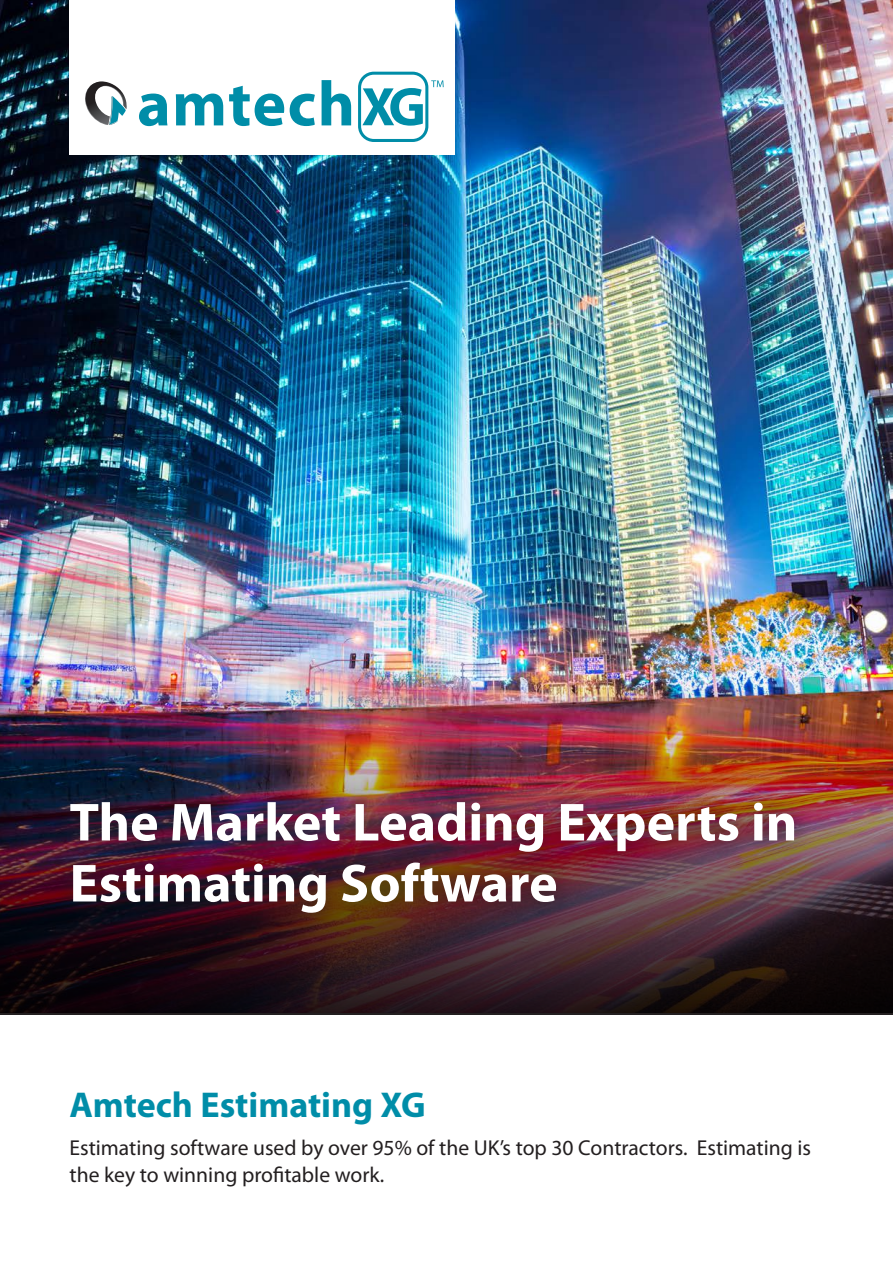
<style>
.page{position:relative;width:893px;height:1263px;background:#fff}
.page>*{position:absolute;margin:0;border:0;box-sizing:border-box;transform-origin:0 0}
.t1{font:700 54px/61.1px "Myriad Pro";color:#fff}
.t2{font:700 36px "Myriad Pro";color:#008da8}
.t3{font:21.6px/27px "Myriad Pro";color:#231f20}
</style>
<div class="page">
<img style="left:0;top:0;width:893px;height:682px">
<img style="left:0;top:682px;width:893px;height:333px">
<div style="left:53px;top:784px;width:760px;height:147px;background:#231f20;opacity:.75"></div>
<div style="left:70px;top:0;width:385px;height:155px;background:#fff"></div>
<svg style="left:139px;top:94px;width:28px;height:32px"></svg>
<svg style="left:176px;top:94px;width:47px;height:31px"></svg>
<svg style="left:229px;top:86px;width:55px;height:40px"></svg>
<svg style="left:290px;top:94px;width:25px;height:32px"></svg>
<svg style="left:322px;top:80px;width:29px;height:45px"></svg>
<svg style="left:85px;top:81px;width:42px;height:44px"></svg>
<svg style="left:358px;top:72px;width:86px;height:70px"></svg>
<p class="t1" style="left:70px;top:790px;width:729px">The Market Leading Experts in<br>Estimating Software</p>
<p class="t2" style="left:70px;top:1081px;width:358px">Amtech Estimating XG</p>
<p class="t3" style="left:70px;top:1134px;width:743px">Estimating software used by over 95% of the UK’s top 30 Contractors. Estimating is the key to winning profitable work.</p>
</div>
